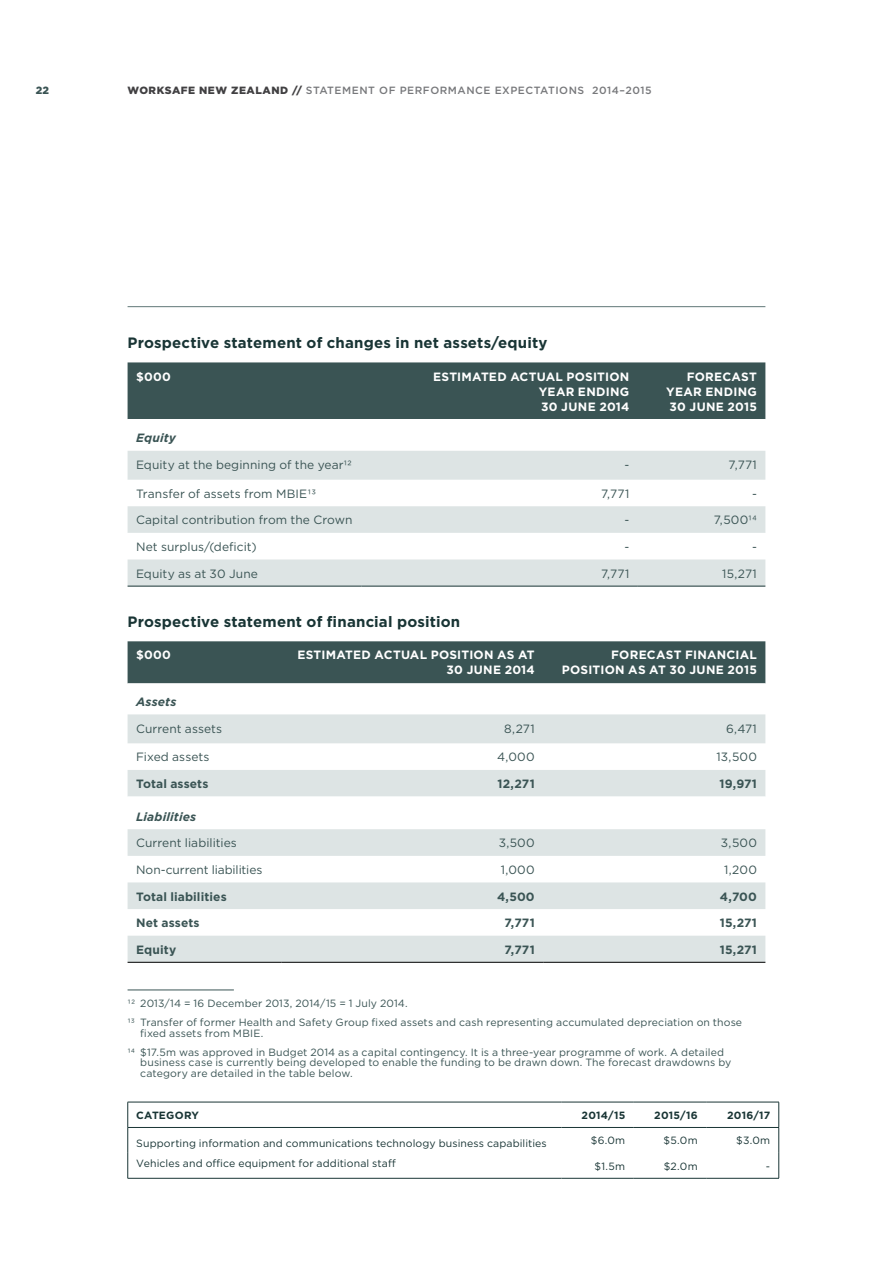
<style>
.page{position:relative;width:893px;height:1263px;background:#fff}
.page>*{position:absolute;margin:0;border:0;box-sizing:border-box;transform-origin:0 0}
.t1{font:700 15px "Gotham";letter-spacing:.01em;color:#193535}
.t2{font:12px "Gotham";letter-spacing:.005em;color:#3a5454}
.t3{font:700 12px/15px "Gotham";letter-spacing:.02em;color:#fff;text-align:justify}
.t4{font:700 12px "Gotham";letter-spacing:.01em;color:#3a5454}
.t5{font:italic 700 12px "Gotham";letter-spacing:.01em;color:#3a5454}
.t6{font:10.5px/19px "Gotham";letter-spacing:.01em;color:#3a5454}
.t7{font:10.5px/20.5px "Gotham";letter-spacing:.01em;color:#193535}
.t8{font:500 10.5px "Gotham";letter-spacing:.05em;color:#77787b}
.t9{font:700 10.5px "Gotham";letter-spacing:.025em;color:#193535}
.t10{font:900 10.5px "Gotham";color:#3a5454}
.s1{font-weight:900;color:#414042}
</style>
<div class="page">
<hr style="left:128px;top:306px;width:637px;height:1px;background:#607777">
<div style="left:128px;top:362px;width:637px;height:57px;background:#3a5454"></div>
<svg style="left:128px;top:451px;width:637px;height:82px;fill:#dde4e4"></svg>
<svg style="left:128px;top:559px;width:637px;height:27px"></svg>
<hr style="left:128px;top:586px;width:233px;height:1px;background:#193535">
<hr style="left:361px;top:586px;width:277px;height:1px;background:#193535">
<hr style="left:638px;top:586px;width:127px;height:1px;background:#193535">
<div style="left:128px;top:641px;width:637px;height:42px;background:#3a5454"></div>
<svg style="left:128px;top:683px;width:637px;height:1px"></svg>
<svg style="left:128px;top:714px;width:637px;height:82px;fill:#dde4e4"></svg>
<svg style="left:128px;top:796px;width:637px;height:1px"></svg>
<svg style="left:128px;top:829px;width:637px;height:133px;fill:#dde4e4"></svg>
<hr style="left:128px;top:962px;width:154px;height:1px;background:#000">
<hr style="left:282px;top:962px;width:261px;height:1px;background:#000">
<hr style="left:543px;top:962px;width:222px;height:1px;background:#000">
<hr style="left:128px;top:990px;width:106px;height:1px;background:#3a5454">
<svg style="left:128px;top:1103px;width:650px;height:75px"></svg>
<hr style="left:128px;top:1127px;width:433px;height:1px;background:#193535">
<hr style="left:561px;top:1127px;width:73px;height:1px;background:#193535">
<hr style="left:634px;top:1127px;width:72px;height:1px;background:#193535">
<hr style="left:706px;top:1127px;width:73px;height:1px;background:#193535">
<hr style="left:128px;top:1102px;width:433px;height:1px;background:#193535">
<hr style="left:561px;top:1102px;width:73px;height:1px;background:#193535">
<hr style="left:634px;top:1102px;width:72px;height:1px;background:#193535">
<hr style="left:706px;top:1102px;width:73px;height:1px;background:#193535">
<svg style="left:127px;top:1102px;width:1px;height:76px"></svg>
<hr style="left:128px;top:1178px;width:433px;height:1px;background:#193535">
<svg style="left:778px;top:1102px;width:1px;height:76px"></svg>
<hr style="left:561px;top:1178px;width:73px;height:1px;background:#193535">
<hr style="left:634px;top:1178px;width:72px;height:1px;background:#193535">
<hr style="left:706px;top:1178px;width:73px;height:1px;background:#193535">
<p class="t10" style="left:36px;top:83px;width:15px">22</p>
<p class="t8" style="left:128px;top:84px;width:526px"><span class="s1">WORKSAFE NEW ZEALAND //</span> STATEMENT OF PERFORMANCE EXPECTATIONS 2014–2015</p>
<h1 class="t1" style="left:128px;top:333px;width:422px">Prospective statement of changes in net assets/equity</h1>
<p class="t3" style="left:136px;top:369px;width:36px">$000</p>
<p class="t3" style="left:539px;top:369px;width:92px;text-indent:-106px">ESTIMATED ACTUAL POSITION YEAR ENDING 30 JUNE 2014</p>
<p class="t3" style="left:666px;top:369px;width:92px;text-indent:20px">FORECAST YEAR ENDING 30 JUNE 2015</p>
<p class="t5" style="left:136px;top:430px;width:41px">Equity</p>
<p class="t2" style="left:136px;top:457px;width:217px">Equity at the beginning of the year12</p>
<p class="t2" style="left:624px;top:457px;width:6px">-</p>
<p class="t2" style="left:729px;top:457px;width:30px">7,771</p>
<p class="t2" style="left:136px;top:486px;width:182px">Transfer of assets from MBIE13</p>
<p class="t2" style="left:601px;top:486px;width:30px">7,771</p>
<p class="t2" style="left:752px;top:486px;width:6px">-</p>
<p class="t2" style="left:136px;top:512px;width:218px">Capital contribution from the Crown</p>
<p class="t2" style="left:624px;top:512px;width:6px">-</p>
<p class="t2" style="left:714px;top:512px;width:45px">7,50014</p>
<p class="t2" style="left:136px;top:539px;width:122px">Net surplus/(deficit)</p>
<p class="t2" style="left:624px;top:539px;width:6px">-</p>
<p class="t2" style="left:752px;top:539px;width:6px">-</p>
<p class="t2" style="left:136px;top:566px;width:123px">Equity as at 30 June</p>
<p class="t2" style="left:601px;top:566px;width:30px">7,771</p>
<p class="t2" style="left:722px;top:566px;width:36px">15,271</p>
<h1 class="t1" style="left:128px;top:611px;width:334px">Prospective statement of financial position</h1>
<p class="t3" style="left:136px;top:648px;width:36px">$000</p>
<p class="t3" style="left:297px;top:648px;width:239px;text-align:right">ESTIMATED ACTUAL POSITION AS AT<br>30 JUNE 2014</p>
<p class="t3" style="left:562px;top:648px;width:197px;text-align:right">FORECAST FINANCIAL<br>POSITION AS AT 30 JUNE 2015</p>
<p class="t5" style="left:136px;top:694px;width:42px">Assets</p>
<p class="t2" style="left:136px;top:721px;width:88px">Current assets</p>
<p class="t2" style="left:504px;top:721px;width:32px">8,271</p>
<p class="t2" style="left:726px;top:721px;width:32px">6,471</p>
<p class="t2" style="left:136px;top:749px;width:75px">Fixed assets</p>
<p class="t2" style="left:497px;top:749px;width:39px">4,000</p>
<p class="t2" style="left:717px;top:749px;width:42px">13,500</p>
<p class="t4" style="left:136px;top:776px;width:74px">Total assets</p>
<p class="t4" style="left:498px;top:776px;width:39px">12,271</p>
<p class="t4" style="left:719px;top:776px;width:39px">19,971</p>
<p class="t5" style="left:136px;top:808px;width:62px">Liabilities</p>
<p class="t2" style="left:136px;top:835px;width:102px">Current liabilities</p>
<p class="t2" style="left:499px;top:835px;width:37px">3,500</p>
<p class="t2" style="left:721px;top:835px;width:37px">3,500</p>
<p class="t2" style="left:136px;top:862px;width:128px">Non-current liabilities</p>
<p class="t2" style="left:501px;top:862px;width:35px">1,000</p>
<p class="t2" style="left:724px;top:862px;width:34px">1,200</p>
<p class="t4" style="left:136px;top:888px;width:92px">Total liabilities</p>
<p class="t4" style="left:497px;top:888px;width:39px">4,500</p>
<p class="t4" style="left:720px;top:888px;width:39px">4,700</p>
<p class="t4" style="left:136px;top:915px;width:65px">Net assets</p>
<p class="t4" style="left:504px;top:915px;width:32px">7,771</p>
<p class="t4" style="left:720px;top:915px;width:39px">15,271</p>
<p class="t4" style="left:136px;top:941px;width:42px">Equity</p>
<p class="t4" style="left:504px;top:941px;width:32px">7,771</p>
<p class="t4" style="left:720px;top:941px;width:39px">15,271</p>
<p class="t6" style="left:128px;top:994px;width:616px">12 2013/14 = 16 December 2013, 2014/15 = 1 July 2014.<br>13 Transfer of former Health and Safety Group fixed assets and cash representing accumulated depreciation on those</p>
<p class="t6" style="left:128px;top:1023px;width:598px;text-indent:13px">fixed assets from MBIE.<br>14 $17.5m was approved in Budget 2014 as a capital contingency. It is a three-year programme of work. A detailed</p>
<p class="t6" style="left:140px;top:1057px;width:593px;line-height:10.5px">business case is currently being developed to enable the funding to be drawn down. The forecast drawdowns by category are detailed in the table below.</p>
<p class="t9" style="left:136px;top:1108px;width:64px">CATEGORY</p>
<p class="t9" style="left:582px;top:1108px;width:45px">2014/15</p>
<p class="t9" style="left:654px;top:1108px;width:45px">2015/16</p>
<p class="t9" style="left:727px;top:1108px;width:45px">2016/17</p>
<p class="t7" style="left:136px;top:1132px;width:412px">Supporting information and communications technology business capabilities<br>Vehicles and office equipment for additional staff</p>
<p class="t7" style="left:591px;top:1130px;width:36px">$6.0m</p>
<p class="t7" style="left:664px;top:1130px;width:36px">$5.0m</p>
<p class="t7" style="left:736px;top:1130px;width:36px">$3.0m</p>
<p class="t7" style="left:595px;top:1155px;width:32px">$1.5m</p>
<p class="t7" style="left:664px;top:1155px;width:35px">$2.0m</p>
<p class="t7" style="left:766px;top:1155px;width:6px">-</p>
</div>
